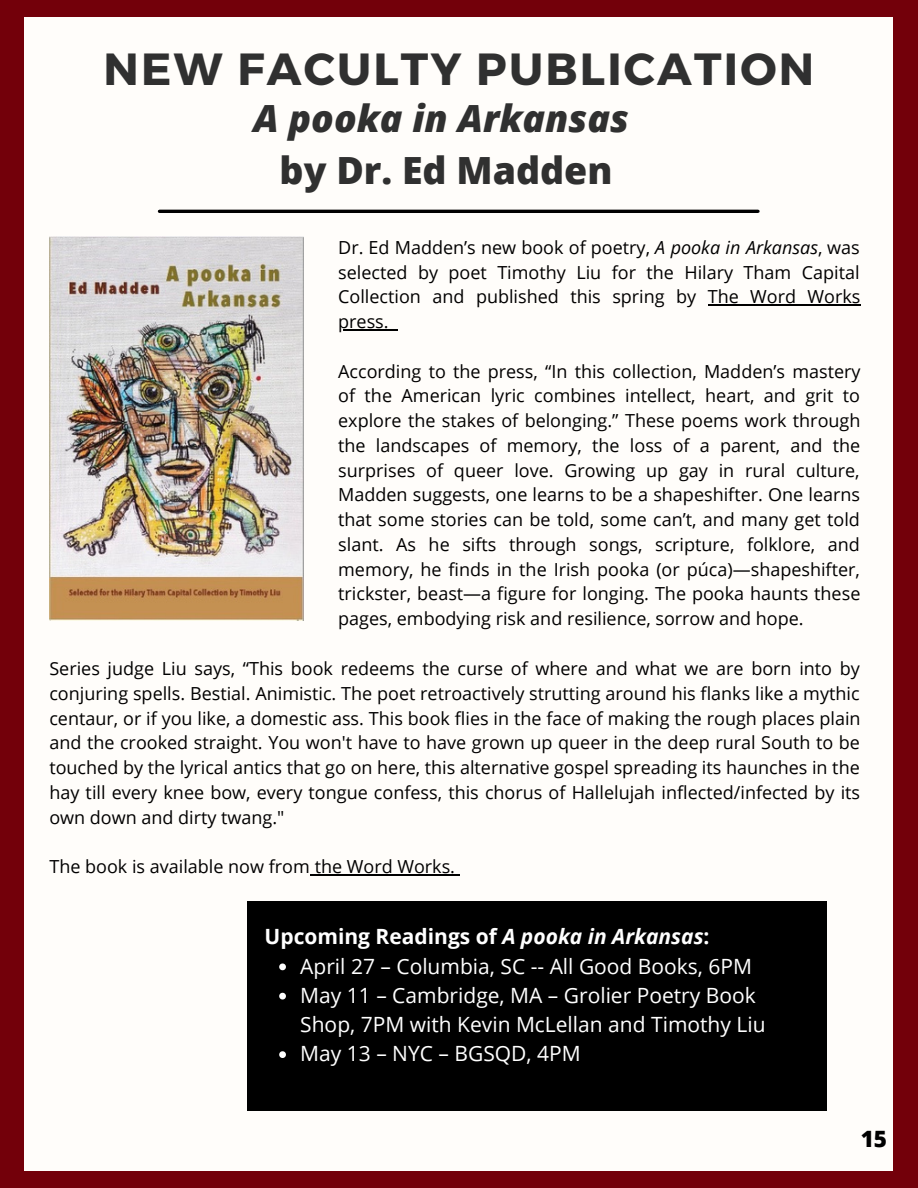
<style>
.page{position:relative;width:918px;height:1188px;background:#73000a}
.page>*{position:absolute;margin:0;border:0;box-sizing:border-box;transform-origin:0 0}
.t1{font:700 45px "Montserrat";letter-spacing:.05em;color:#303030}
.t2{font:italic 800 37.5px "Open Sans";color:#303030}
.t3{font:800 37.5px "Open Sans";color:#303030}
.t4{font:800 22.5px "Open Sans";color:#000}
.t5{font:21px/29.2px "Open Sans";color:#fff}
.t6{font:700 21px "Open Sans";color:#fff}
.t7{font:18px/24.8px "Open Sans";color:#000;text-align:justify}
.s1{font-style:italic}
</style>
<div class="page">
<div style="left:25px;top:17px;width:868px;height:1153px;background:#fffdfa"></div>
<hr style="left:159px;top:210px;width:599px;height:3px;background:#000">
<img style="left:49px;top:237px;width:255px;height:383px">
<hr style="left:708px;top:305px;width:153px;height:1px;background:#000">
<hr style="left:338px;top:329px;width:46px;height:1px;background:#000">
<svg style="left:384px;top:329px;width:14px;height:1px"></svg>
<div style="left:247px;top:901px;width:579px;height:210px;background:#000"></div>
<hr style="left:310px;top:874px;width:145px;height:1px;background:#000">
<svg style="left:279px;top:964px;width:7px;height:6px"></svg>
<svg style="left:279px;top:993px;width:7px;height:7px"></svg>
<svg style="left:279px;top:1051px;width:7px;height:7px"></svg>
<h1 class="t1" style="left:104px;top:40px;width:712px">NEW FACULTY PUBLICATION</h1>
<h2 class="t2" style="left:253px;top:92px;width:377px">A pooka in Arkansas</h2>
<h2 class="t3" style="left:280px;top:144px;width:334px">by Dr. Ed Madden</h2>
<p class="t7" style="left:338px;top:235px;width:524px">Dr. Ed Madden’s new book of poetry, <span class="s1">A pooka in Arkansas</span>, was selected by poet Timothy Liu for the Hilary Tham Capital Collection and published this spring by The Word Works press.</p>
<p class="t7" style="left:338px;top:358px;width:524px">According to the press, “In this collection, Madden’s mastery of the American lyric combines intellect, heart, and grit to explore the stakes of belonging.” These poems work through the landscapes of memory, the loss of a parent, and the surprises of queer love. Growing up gay in rural culture, Madden suggests, one learns to be a shapeshifter. One learns that some stories can be told, some can’t, and many get told slant. As he sifts through songs, scripture, folklore, and memory, he finds in the Irish pooka (or púca)—shapeshifter, trickster, beast—a figure for longing. The pooka haunts these pages, embodying risk and resilience, sorrow and hope.</p>
<p class="t7" style="left:49px;top:656px;width:813px">Series judge Liu says, “This book redeems the curse of where and what we are born into by conjuring spells. Bestial. Animistic. The poet retroactively strutting around his flanks like a mythic centaur, or if you like, a domestic ass. This book flies in the face of making the rough places plain and the crooked straight. You won't have to have grown up queer in the deep rural South to be touched by the lyrical antics that go on here, this alternative gospel spreading its haunches in the hay till every knee bow, every tongue confess, this chorus of Hallelujah inflected/infected by its own down and dirty twang."</p>
<p class="t7" style="left:49px;top:854px;width:407px">The book is available now from the Word Works.</p>
<p class="t6" style="left:265px;top:922px;width:447px">Upcoming Readings of <span class="s1">A pooka in Arkansas</span>:</p>
<p class="t5" style="left:300px;top:951px;width:467px">April 27 – Columbia, SC -- All Good Books, 6PM May 11 – Cambridge, MA – Grolier Poetry Book Shop, 7PM with Kevin McLellan and Timothy Liu May 13 – NYC – BGSQD, 4PM</p>
<p class="t4" style="left:861px;top:1123px;width:28px">15</p>
</div>
